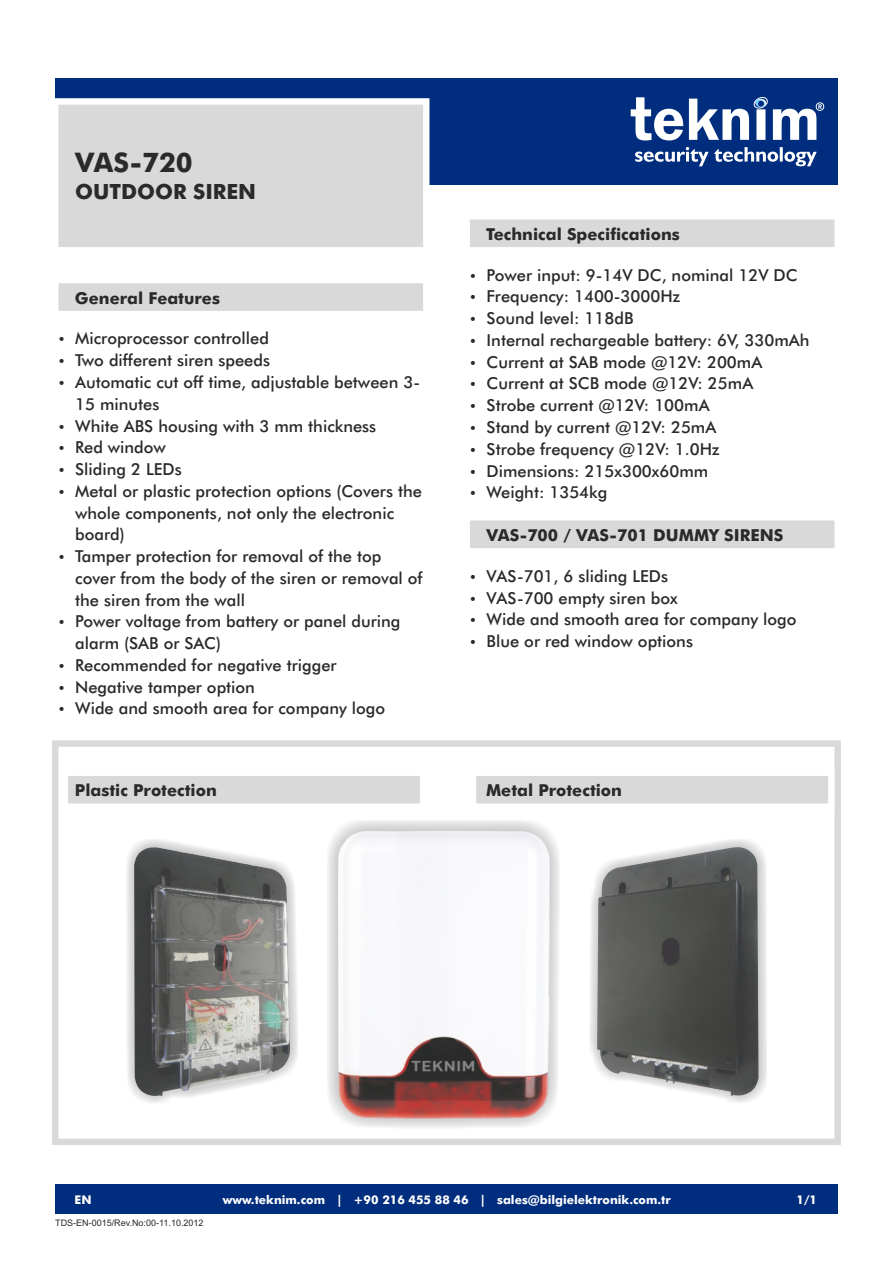
<style>
.page{position:relative;width:893px;height:1263px;background:#fff}
.page>*{position:absolute;margin:0;border:0;box-sizing:border-box;transform-origin:0 0}
.t1{font:700 27px "Futura BT";color:#2b2929}
.t2{font:700 21px "Futura BT";color:#2b2929}
.t3{font:500 16.5px/21.8px "Futura BT";color:#2b2929}
.t4{font:700 16.5px "Futura BT";color:#2b2929}
.t5{font:700 12px "Futura BT";color:#fff}
.t6{font:9px "Arial";color:#2b2929}
</style>
<div class="page">
<div style="left:55px;top:79px;width:783px;height:106px;background:#002d7d"></div>
<div style="left:55px;top:1184px;width:783px;height:30px;background:#002d7d"></div>
<svg style="left:55px;top:98px;width:375px;height:149px;background:#dbdbdb"></svg>
<div style="left:58px;top:283px;width:365px;height:28px;background:#d9d9d9"></div>
<div style="left:470px;top:219px;width:365px;height:28px;background:#d9d9d9"></div>
<svg style="left:52px;top:740px;width:789px;height:405px"></svg>
<div style="left:589px;top:839px;width:178px;height:265px;background:#b3b3b3;opacity:.98"></div>
<img style="left:597px;top:847px;width:162px;height:249px">
<div style="left:126px;top:839px;width:172px;height:265px;background:#b3b3b3;opacity:.98"></div>
<img style="left:134px;top:847px;width:156px;height:249px">
<div style="left:327px;top:820px;width:233px;height:308px;background:#b3b3b3;opacity:.98"></div>
<img style="left:338px;top:831px;width:211px;height:287px">
<svg style="left:58px;top:766px;width:371px;height:47px"></svg>
<svg style="left:467px;top:766px;width:371px;height:47px"></svg>
<div style="left:470px;top:520px;width:365px;height:28px;background:#d9d9d9"></div>
<svg style="left:631px;top:97px;width:193px;height:44px"></svg>
<svg style="left:635px;top:147px;width:182px;height:19px"></svg>
<h1 class="t1" style="left:75px;top:152px;width:119px">VAS-720</h1>
<p class="t2" style="left:75px;top:183px;width:183px">OUTDOOR SIREN</p>
<p class="t4" style="left:75px;top:291px;width:147px">General Features</p>
<p class="t3" style="left:75px;top:329px;width:195px">Microprocessor controlled</p>
<p class="t3" style="left:75px;top:351px;width:349px">Two different siren speeds<br>Automatic cut off time, adjustable between 3-<br>15 minutes<br>White ABS housing with 3 mm thickness<br>Red window<br>Sliding 2 LEDs<br>Metal or plastic protection options (Covers the whole components, not only the electronic board)<br>Tamper protection for removal of the top cover from the body of the siren or removal of the siren from the wall<br>Power voltage from battery or panel during alarm (SAB or SAC)<br>Recommended for negative trigger<br>Negative tamper option<br>Wide and smooth area for company logo</p>
<p class="t4" style="left:486px;top:228px;width:195px">Technical Specifications</p>
<p class="t3" style="left:487px;top:266px;width:312px">Power input: 9-14V DC, nominal 12V DC</p>
<p class="t3" style="left:487px;top:287px;width:324px">Frequency: 1400-3000Hz<br>Sound level: 118dB<br>Internal rechargeable battery: 6V, 330mAh<br>Current at SAB mode @12V: 200mA<br>Current at SCB mode @12V: 25mA<br>Strobe current @12V: 100mA<br>Stand by current @12V: 25mA<br>Strobe frequency @12V: 1.0Hz<br>Dimensions: 215x300x60mm<br>Weight: 1354kg</p>
<p class="t4" style="left:486px;top:529px;width:299px">VAS-700 / VAS-701 DUMMY SIRENS</p>
<p class="t3" style="left:487px;top:567px;width:183px">VAS-701, 6 sliding LEDs</p>
<p class="t3" style="left:487px;top:588px;width:311px">VAS-700 empty siren box<br>Wide and smooth area for company logo<br>Blue or red window options</p>
<p class="t4" style="left:75px;top:783px;width:143px">Plastic Protection</p>
<p class="t4" style="left:486px;top:783px;width:138px">Metal Protection</p>
<p class="t5" style="left:75px;top:1194px;width:19px">EN</p>
<p class="t5" style="left:223px;top:1194px;width:449px">www.teknim.com | +90 216 455 88 46 | sales@bilgielektronik.com.tr</p>
<p class="t6" style="left:55px;top:1219px;width:150px">TDS-EN-0015/Rev.No:00-11.10.2012</p>
<p class="t5" style="left:797px;top:1195px;width:22px">1/1</p>
</div>
